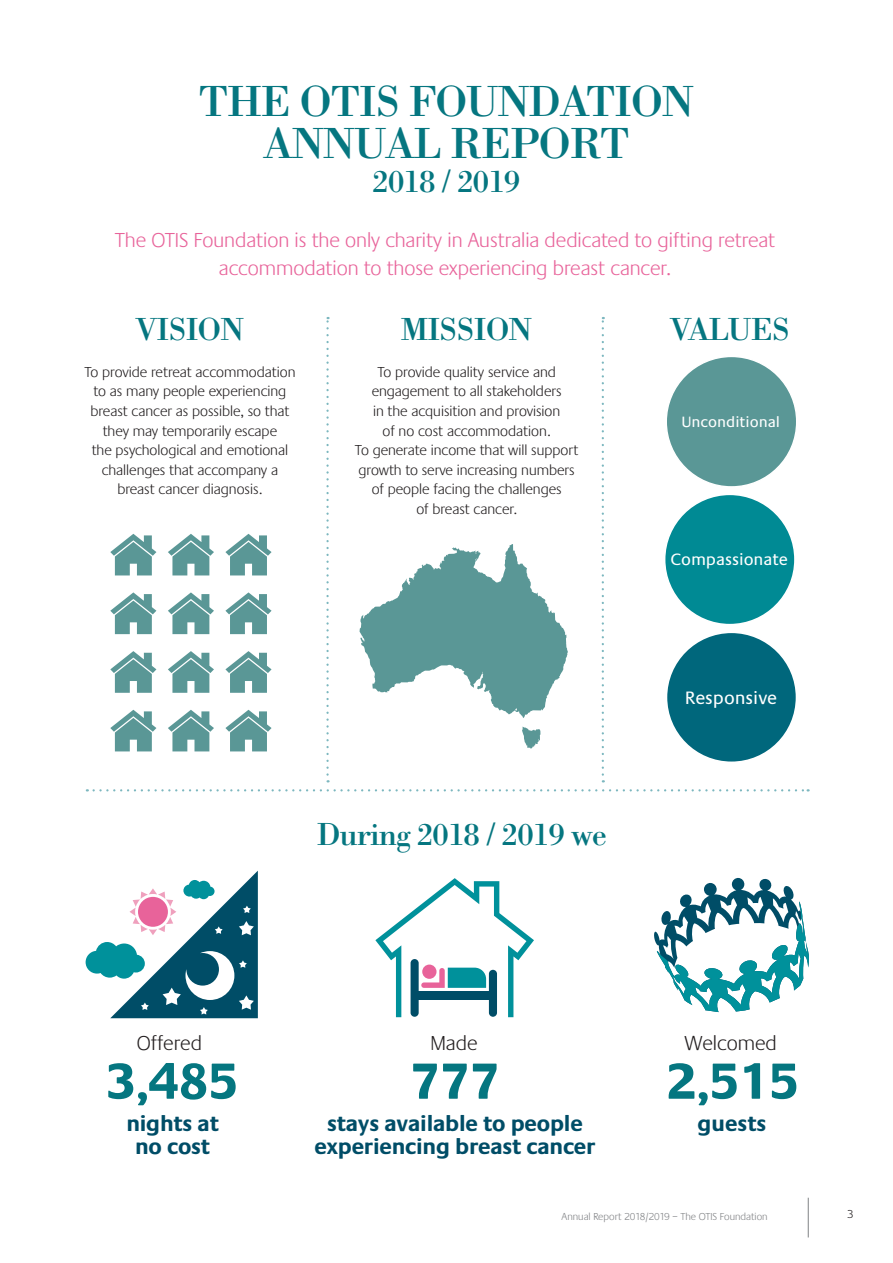
<style>
.page{position:relative;width:893px;height:1263px;background:#fff}
.page>*{position:absolute;margin:0;border:0;box-sizing:border-box;transform-origin:0 0}
.t1{font:700 52.65px "Praxis";color:#057680}
.t2{font:45px/42px "Bodoni Std";letter-spacing:-.03em;color:#057680;text-align:center}
.t3{font:33px "Bodoni Std";letter-spacing:-.03em;color:#057680}
.t4{font:700 22.5px/22.8px "Praxis";letter-spacing:-.01em;color:#004d67;text-align:center}
.t5{font:300 21px/28.5px "Praxis";color:#e8639a;text-align:center}
.t6{font:300 21px "Praxis";color:#231f20}
.t7{font:18.6px "Praxis";color:#fff}
.t8{font:17.1px "Praxis";color:#fff}
.t9{font:15.45px "Praxis";color:#fff}
.t10{font:300 15px/19.5px "Praxis";color:#231f20;text-align:center}
.t11{font:300 12px "Praxis";color:#231f20}
.t12{font:300 10.5px "Praxis";color:#808285}
</style>
<div class="page">
<svg style="left:94px;top:789px;width:715px;height:2px"></svg>
<hr style="left:808px;top:1198px;width:1px;height:39px;background:#808285">
<svg style="left:326px;top:317px;width:3px;height:465px"></svg>
<svg style="left:602px;top:317px;width:2px;height:465px"></svg>
<div style="left:666px;top:356px;width:131px;height:131px;background:#5a9796;border-radius:50%"></div>
<div style="left:665px;top:494px;width:130px;height:131px;background:#008a94;border-radius:50%"></div>
<div style="left:666px;top:632px;width:130px;height:130px;background:#00677c;border-radius:50%"></div>
<svg style="left:110px;top:651px;width:46px;height:42px"></svg>
<svg style="left:168px;top:651px;width:46px;height:42px"></svg>
<svg style="left:225px;top:651px;width:47px;height:42px"></svg>
<svg style="left:110px;top:592px;width:46px;height:42px"></svg>
<svg style="left:168px;top:592px;width:46px;height:42px"></svg>
<svg style="left:225px;top:592px;width:47px;height:42px"></svg>
<svg style="left:110px;top:710px;width:46px;height:41px"></svg>
<svg style="left:168px;top:710px;width:46px;height:41px"></svg>
<svg style="left:225px;top:710px;width:47px;height:41px"></svg>
<svg style="left:110px;top:534px;width:46px;height:41px"></svg>
<svg style="left:168px;top:534px;width:46px;height:41px"></svg>
<svg style="left:225px;top:534px;width:47px;height:41px"></svg>
<svg style="left:522px;top:726px;width:18px;height:22px"></svg>
<svg style="left:360px;top:544px;width:208px;height:174px"></svg>
<svg style="left:86px;top:871px;width:172px;height:147px"></svg>
<svg style="left:375px;top:878px;width:159px;height:139px"></svg>
<svg style="left:654px;top:878px;width:155px;height:134px"></svg>
<h2 class="t2" style="left:199px;top:80px;width:497px">THE OTIS FOUNDATION<br>ANNUAL REPORT</h2>
<h3 class="t3" style="left:373px;top:161px;width:149px">2018 / 2019</h3>
<h3 class="t5" style="left:115px;top:226px;width:662px">The OTIS Foundation is the only charity in Australia dedicated to gifting retreat accommodation to those experiencing breast cancer.</h3>
<h3 class="t3" style="left:136px;top:309px;width:110px">VISION</h3>
<p class="t10" style="left:84px;top:363px;width:213px">To provide retreat accommodation to as many people experiencing breast cancer as possible, so that they may temporarily escape<br>the psychological and emotional challenges that accompany a breast cancer diagnosis.</p>
<h3 class="t3" style="left:401px;top:309px;width:133px">MISSION</h3>
<p class="t10" style="left:355px;top:363px;width:225px">To provide quality service and engagement to all stakeholders<br>in the acquisition and provision<br>of no cost accommodation.<br>To generate income that will support growth to serve increasing numbers of people facing the challenges<br>of breast cancer.</p>
<h3 class="t3" style="left:317px;top:814px;width:292px">During 2018 / 2019 we</h3>
<h3 class="t3" style="left:670px;top:309px;width:122px">VALUES</h3>
<p class="t9" style="left:681px;top:414px;width:100px">Unconditional</p>
<p class="t8" style="left:670px;top:551px;width:119px">Compassionate</p>
<p class="t7" style="left:685px;top:688px;width:94px">Responsive</p>
<h3 class="t6" style="left:137px;top:1032px;width:67px">Offered</h3>
<h3 class="t6" style="left:430px;top:1032px;width:48px">Made</h3>
<h3 class="t6" style="left:684px;top:1032px;width:94px">Welcomed</h3>
<h1 class="t1" style="left:106px;top:1052px;width:134px">3,485</h1>
<h1 class="t1" style="left:411px;top:1052px;width:91px">777</h1>
<h1 class="t1" style="left:667px;top:1052px;width:134px">2,515</h1>
<h3 class="t4" style="left:126px;top:1113px;width:94px">nights at no cost</h3>
<h3 class="t4" style="left:315px;top:1113px;width:282px">stays available to people experiencing breast cancer</h3>
<h3 class="t4" style="left:697px;top:1113px;width:70px">guests</h3>
<p class="t12" style="left:562px;top:1211px;width:208px">Annual Report 2018/2019 – The OTIS Foundation</p>
<p class="t11" style="left:847px;top:1208px;width:8px">3</p>
</div>
